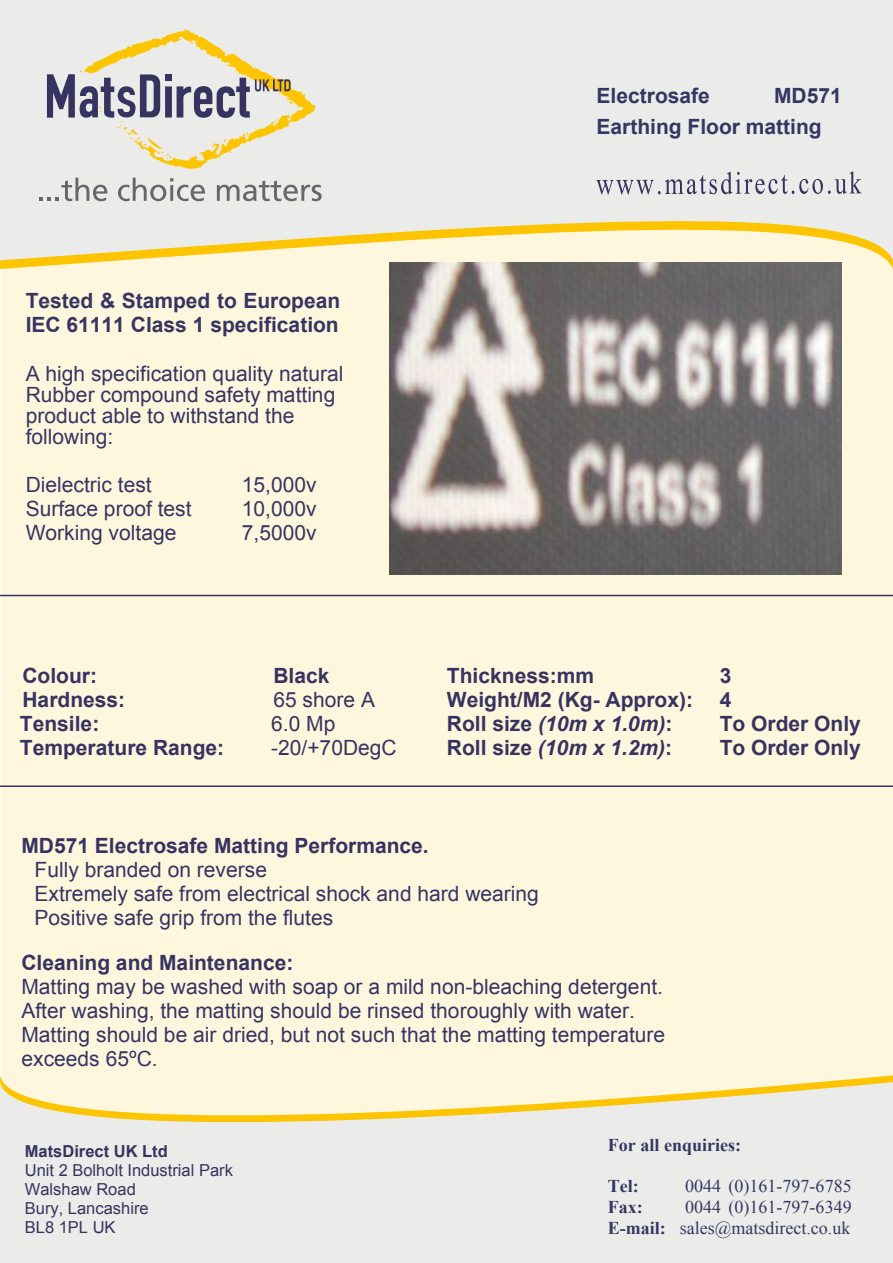
<style>
.page{position:relative;width:893px;height:1263px;background:#fff}
.page>*{position:absolute;margin:0;border:0;box-sizing:border-box;transform-origin:0 0}
.t1{font:21px/24.2px "Arial";color:#363563}
.t2{font:700 21px "Arial";color:#373361}
.t3{font:700 21px/24.2px "Arial";color:#363563}
.t4{font:italic 700 21px "Arial";color:#373361}
.t5{font:21px "Arial";color:#373361}
.t6{font:18px/20.7px "Times New Roman";color:#363563;text-align:right}
.t7{font:700 18px "Times New Roman";color:#363563}
.t8{font:16.5px/18.9px "Arial";color:#373361}
.t9{font:700 16.5px "Arial";color:#373361}
.s1{font-style:normal}
.s2{font-weight:700}
</style>
<div class="page">
<div style="left:1px;top:175px;width:892px;height:1088px;background:#fef7dd"></div>
<svg style="left:0;top:260px;width:893px;height:9px"></svg>
<svg style="left:0;top:0;width:893px;height:260px;background:#edebdf"></svg>
<svg style="left:39px;top:178px;width:68px;height:23px;background:#cacbca"></svg>
<svg style="left:118px;top:178px;width:87px;height:23px;background:#c4c5c4"></svg>
<svg style="left:217px;top:180px;width:105px;height:21px;background:#bfc0bf"></svg>
<svg style="left:47px;top:29px;width:269px;height:140px;background:#d8d2c2"></svg>
<svg style="left:0;top:1082px;width:893px;height:181px;background:#edebdf"></svg>
<hr style="left:0;top:595px;width:893px;height:1px;background:#373361">
<hr style="left:0;top:785px;width:893px;height:2px;background:#373361">
<svg style="left:596px;top:171px;width:266px;height:24px;background:#cbcbd1"></svg>
<img style="left:390px;top:263px;width:451px;height:311px">
<p class="t3" style="left:597px;top:85px;width:115px">Electrosafe</p>
<p class="t3" style="left:597px;top:82px;width:247px;line-height:31px;text-indent:177px">MD571<br>Earthing Floor matting</p>
<p class="t3" style="left:26px;top:291px;width:316px">Tested &amp; Stamped to European<br>IEC 61111 Class 1 specification</p>
<p class="t1" style="left:26px;top:365px;width:319px;line-height:21px">A high specification quality natural<br>Rubber compound safety matting product able to withstand the following:</p>
<p class="t1" style="left:26px;top:474px;width:128px">Dielectric test</p>
<p class="t1" style="left:242px;top:474px;width:76px">15,000v</p>
<p class="t1" style="left:26px;top:498px;width:167px">Surface proof test</p>
<p class="t1" style="left:242px;top:498px;width:76px">10,000v</p>
<p class="t1" style="left:26px;top:522px;width:152px">Working voltage</p>
<p class="t1" style="left:242px;top:522px;width:76px">7,5000v</p>
<p class="t2" style="left:22px;top:668px;width:76px">Colour:</p>
<p class="t2" style="left:273px;top:668px;width:58px">Black</p>
<p class="t2" style="left:22px;top:692px;width:104px">Hardness:</p>
<p class="t5" style="left:273px;top:692px;width:103px">65 shore A</p>
<p class="t2" style="left:20px;top:716px;width:81px">Tensile:</p>
<p class="t5" style="left:271px;top:716px;width:66px">6.0 Mp</p>
<p class="t2" style="left:20px;top:740px;width:206px">Temperature Range:</p>
<p class="t5" style="left:271px;top:740px;width:127px">-20/+70DegC</p>
<p class="t2" style="left:447px;top:668px;width:149px">Thickness:mm</p>
<p class="t2" style="left:720px;top:668px;width:13px">3</p>
<p class="t2" style="left:447px;top:692px;width:248px">Weight/M2 (Kg- Approx):</p>
<p class="t2" style="left:720px;top:692px;width:13px">4</p>
<p class="t4" style="left:447px;top:716px;width:227px"><span class="s1">Roll size</span> (10m x 1.0m)<span class="s1">:</span></p>
<p class="t2" style="left:720px;top:716px;width:143px">To Order Only</p>
<p class="t4" style="left:447px;top:740px;width:227px"><span class="s1">Roll size</span> (10m x 1.2m)<span class="s1">:</span></p>
<p class="t2" style="left:720px;top:740px;width:143px">To Order Only</p>
<p class="t2" style="left:21px;top:837px;width:409px">MD571 Electrosafe Matting Performance.</p>
<p class="t1" style="left:35px;top:859px;width:506px">Fully branded on reverse<br>Extremely safe from electrical shock and hard wearing<br>Positive safe grip from the flutes</p>
<p class="t2" style="left:21px;top:955px;width:273px">Cleaning and Maintenance:</p>
<p class="t1" style="left:21px;top:976px;width:645px">Matting may be washed with soap or a mild non-bleaching detergent.<br>After washing, the matting should be rinsed thoroughly with water.<br>Matting should be air dried, but not such that the matting temperature exceeds 65ºC.</p>
<p class="t9" style="left:25px;top:1145px;width:144px">MatsDirect UK Ltd</p>
<p class="t8" style="left:25px;top:1163px;width:210px">Unit 2 Bolholt Industrial Park<br>Walshaw Road<br>Bury, Lancashire<br>BL8 1PL UK</p>
<p class="t7" style="left:608px;top:1139px;width:135px">For all enquiries:</p>
<p class="t7" style="left:608px;top:1180px;width:32px">Tel:</p>
<p class="t6" style="left:685px;top:1178px;width:168px">0044 (0)161-797-6785</p>
<p class="t7" style="left:608px;top:1201px;width:37px">Fax:</p>
<p class="t6" style="left:608px;top:1198px;width:245px">0044 (0)161-797-6349<br><span class="s2">E-mail:</span> sales@matsdirect.co.uk</p>
</div>
